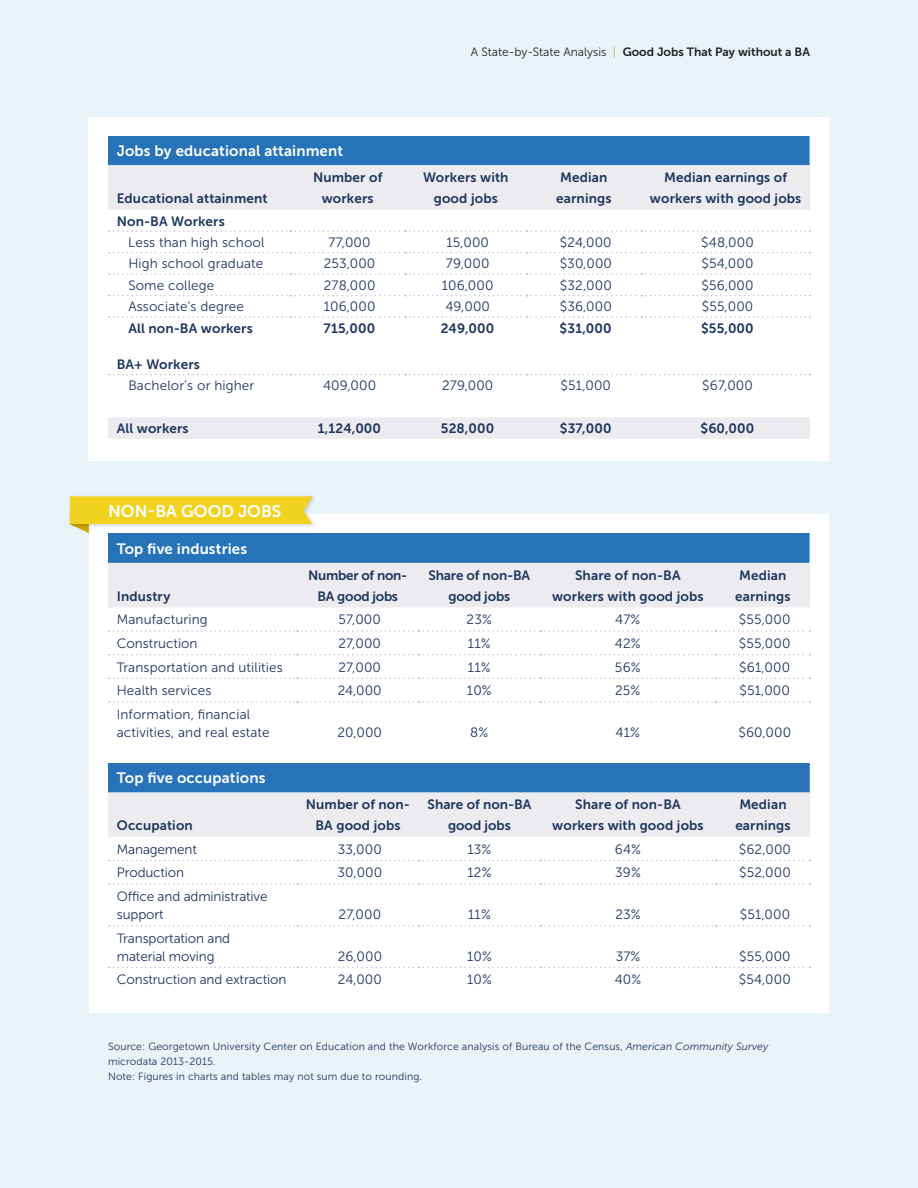
<style>
.page{position:relative;width:918px;height:1188px;background:#eaf3f8}
.page>*{position:absolute;margin:0;border:0;box-sizing:border-box;transform-origin:0 0}
.t1{font:16.8px "Museo Sans 700";color:#fff}
.t2{font:15px "Museo Sans 700";letter-spacing:.01em;color:#fff}
.t3{font:13.5px/18px "Museo Sans 300";letter-spacing:.01em;color:#1e355e}
.t4{font:13.5px/21px "Museo Sans 700";letter-spacing:.01em;color:#1e355e;text-align:center}
.t5{font:13.5px/18px "Museo Sans 300";letter-spacing:-.01em;color:#1e355e}
.t6{font:13.5px/21px "Museo Sans 700";letter-spacing:-.02em;color:#1e355e;text-align:center}
.t7{font:13.5px/21px "Museo Sans 700";letter-spacing:-.01em;color:#1e355e;text-align:center}
.t8{font:12px "Museo Sans 700";color:#222223}
.t9{font:10.5px/15px "Museo Sans 300";letter-spacing:.01em;color:#1e355e}
.s1{font-family:"Museo Sans 300"}
.s2{font-family:"Museo Sans 300";color:#a8bd4e}
.s3{font-style:italic}
</style>
<div class="page">
<div style="left:89px;top:117px;width:740px;height:343px;background:#fff"></div>
<div style="left:108px;top:136px;width:702px;height:29px;background:#2773ba"></div>
<svg style="left:108px;top:165px;width:702px;height:274px"></svg>
<svg style="left:109px;top:252px;width:701px;height:1px"></svg>
<svg style="left:109px;top:273px;width:701px;height:2px"></svg>
<svg style="left:109px;top:295px;width:701px;height:1px"></svg>
<svg style="left:109px;top:316px;width:701px;height:2px"></svg>
<svg style="left:109px;top:230px;width:701px;height:2px"></svg>
<svg style="left:109px;top:374px;width:701px;height:1px"></svg>
<div style="left:89px;top:515px;width:740px;height:273px;background:#fff"></div>
<svg style="left:109px;top:630px;width:701px;height:2px"></svg>
<svg style="left:109px;top:654px;width:701px;height:1px"></svg>
<svg style="left:109px;top:678px;width:701px;height:1px"></svg>
<svg style="left:109px;top:701px;width:701px;height:2px"></svg>
<div style="left:68px;top:494px;width:249px;height:35px;background:#000;opacity:.15"></div>
<svg style="left:70px;top:496px;width:741px;height:111px"></svg>
<div style="left:89px;top:744px;width:740px;height:268px;background:#fff"></div>
<svg style="left:108px;top:763px;width:702px;height:74px;background:#9ebcda"></svg>
<svg style="left:109px;top:860px;width:702px;height:1px"></svg>
<svg style="left:109px;top:883px;width:702px;height:2px"></svg>
<svg style="left:109px;top:925px;width:702px;height:2px"></svg>
<svg style="left:109px;top:967px;width:702px;height:1px"></svg>
<p class="t8" style="left:471px;top:45px;width:341px"><span class="s1">A State-by-State Analysis</span> <span class="s2">|</span> Good Jobs That Pay without a BA</p>
<p class="t2" style="left:117px;top:143px;width:228px">Jobs by educational attainment</p>
<p class="t4" style="left:117px;top:188px;width:152px">Educational attainment</p>
<p class="t4" style="left:313px;top:167px;width:71px">Number of workers</p>
<p class="t4" style="left:423px;top:167px;width:87px">Workers with good jobs</p>
<p class="t4" style="left:556px;top:167px;width:57px;text-align:left">Median earnings</p>
<p class="t4" style="left:650px;top:167px;width:153px">Median earnings of workers with good jobs</p>
<p class="t4" style="left:117px;top:210px;width:110px">Non-BA Workers</p>
<p class="t3" style="left:128px;top:233px;width:138px">Less than high school</p>
<p class="t3" style="left:329px;top:233px;width:44px">77,000</p>
<p class="t3" style="left:446px;top:233px;width:44px">15,000</p>
<p class="t3" style="left:560px;top:233px;width:53px">$24,000</p>
<p class="t3" style="left:701px;top:233px;width:54px">$48,000</p>
<p class="t3" style="left:128px;top:255px;width:137px">High school graduate</p>
<p class="t3" style="left:324px;top:255px;width:53px">253,000</p>
<p class="t3" style="left:446px;top:255px;width:45px">79,000</p>
<p class="t3" style="left:560px;top:255px;width:54px">$30,000</p>
<p class="t3" style="left:702px;top:255px;width:53px">$54,000</p>
<p class="t3" style="left:128px;top:276px;width:87px">Some college</p>
<p class="t3" style="left:324px;top:276px;width:53px">278,000</p>
<p class="t3" style="left:442px;top:276px;width:53px">106,000</p>
<p class="t3" style="left:560px;top:276px;width:53px">$32,000</p>
<p class="t3" style="left:702px;top:276px;width:54px">$56,000</p>
<p class="t3" style="left:128px;top:298px;width:117px">Associate's degree</p>
<p class="t3" style="left:324px;top:298px;width:53px">106,000</p>
<p class="t3" style="left:445px;top:298px;width:46px">49,000</p>
<p class="t3" style="left:560px;top:298px;width:54px">$36,000</p>
<p class="t3" style="left:702px;top:298px;width:53px">$55,000</p>
<p class="t4" style="left:128px;top:318px;width:126px">All non-BA workers</p>
<p class="t4" style="left:324px;top:318px;width:53px">715,000</p>
<p class="t4" style="left:441px;top:318px;width:55px">249,000</p>
<p class="t4" style="left:560px;top:318px;width:54px">$31,000</p>
<p class="t4" style="left:701px;top:318px;width:54px">$55,000</p>
<p class="t4" style="left:117px;top:354px;width:85px">BA+ Workers</p>
<p class="t3" style="left:128px;top:377px;width:127px">Bachelor’s or higher</p>
<p class="t3" style="left:323px;top:377px;width:55px">409,000</p>
<p class="t3" style="left:442px;top:377px;width:53px">279,000</p>
<p class="t3" style="left:561px;top:377px;width:52px">$51,000</p>
<p class="t3" style="left:702px;top:377px;width:52px">$67,000</p>
<p class="t4" style="left:117px;top:418px;width:73px">All workers</p>
<p class="t4" style="left:318px;top:418px;width:65px">1,124,000</p>
<p class="t4" style="left:441px;top:418px;width:55px">528,000</p>
<p class="t4" style="left:560px;top:418px;width:53px">$37,000</p>
<p class="t4" style="left:701px;top:418px;width:55px">$60,000</p>
<p class="t1" style="left:108px;top:501px;width:175px">NON-BA GOOD JOBS</p>
<p class="t2" style="left:117px;top:540px;width:132px">Top five industries</p>
<p class="t4" style="left:117px;top:586px;width:55px">Industry</p>
<p class="t6" style="left:308px;top:565px;width:101px">Number of non-<br>BA good jobs</p>
<p class="t7" style="left:428px;top:565px;width:103px">Share of non-BA good jobs</p>
<p class="t4" style="left:552px;top:565px;width:153px">Share of non-BA workers with good jobs</p>
<p class="t4" style="left:735px;top:565px;width:57px;text-align:left">Median earnings</p>
<p class="t3" style="left:117px;top:611px;width:93px">Manufacturing</p>
<p class="t3" style="left:338px;top:611px;width:44px">57,000</p>
<p class="t3" style="left:467px;top:611px;width:27px">23%</p>
<p class="t3" style="left:615px;top:611px;width:27px">47%</p>
<p class="t3" style="left:739px;top:611px;width:53px">$55,000</p>
<p class="t3" style="left:117px;top:634px;width:82px">Construction</p>
<p class="t3" style="left:338px;top:634px;width:44px">27,000</p>
<p class="t3" style="left:468px;top:634px;width:24px">11%</p>
<p class="t3" style="left:615px;top:634px;width:27px">42%</p>
<p class="t3" style="left:739px;top:634px;width:53px">$55,000</p>
<p class="t3" style="left:117px;top:658px;width:168px">Transportation and utilities</p>
<p class="t3" style="left:338px;top:658px;width:44px">27,000</p>
<p class="t3" style="left:468px;top:658px;width:24px">11%</p>
<p class="t3" style="left:615px;top:658px;width:27px">56%</p>
<p class="t3" style="left:739px;top:658px;width:52px">$61,000</p>
<p class="t3" style="left:117px;top:682px;width:96px">Health services</p>
<p class="t3" style="left:338px;top:682px;width:46px">24,000</p>
<p class="t3" style="left:467px;top:682px;width:26px">10%</p>
<p class="t3" style="left:615px;top:682px;width:27px">25%</p>
<p class="t3" style="left:739px;top:682px;width:52px">$51,000</p>
<p class="t3" style="left:117px;top:705px;width:155px">Information, financial activities, and real estate</p>
<p class="t3" style="left:337px;top:723px;width:46px">20,000</p>
<p class="t3" style="left:470px;top:723px;width:20px">8%</p>
<p class="t3" style="left:616px;top:723px;width:26px">41%</p>
<p class="t3" style="left:738px;top:723px;width:54px">$60,000</p>
<p class="t2" style="left:117px;top:770px;width:150px">Top five occupations</p>
<p class="t4" style="left:117px;top:815px;width:77px">Occupation</p>
<p class="t4" style="left:306px;top:794px;width:106px">Number of non-<br>BA good jobs</p>
<p class="t4" style="left:428px;top:794px;width:105px">Share of non-BA good jobs</p>
<p class="t4" style="left:552px;top:794px;width:153px">Share of non-BA workers with good jobs</p>
<p class="t4" style="left:735px;top:794px;width:57px;text-align:left">Median earnings</p>
<p class="t5" style="left:117px;top:840px;width:82px">Management</p>
<p class="t3" style="left:338px;top:840px;width:45px">33,000</p>
<p class="t3" style="left:468px;top:840px;width:26px">13%</p>
<p class="t3" style="left:615px;top:840px;width:28px">64%</p>
<p class="t3" style="left:739px;top:840px;width:54px">$62,000</p>
<p class="t5" style="left:117px;top:864px;width:69px">Production</p>
<p class="t3" style="left:338px;top:864px;width:46px">30,000</p>
<p class="t3" style="left:468px;top:864px;width:26px">12%</p>
<p class="t3" style="left:615px;top:864px;width:27px">39%</p>
<p class="t3" style="left:739px;top:864px;width:53px">$52,000</p>
<p class="t5" style="left:117px;top:887px;width:152px">Office and administrative support</p>
<p class="t3" style="left:339px;top:905px;width:44px">27,000</p>
<p class="t3" style="left:468px;top:905px;width:24px">11%</p>
<p class="t3" style="left:615px;top:905px;width:27px">23%</p>
<p class="t3" style="left:740px;top:905px;width:52px">$51,000</p>
<p class="t5" style="left:117px;top:929px;width:115px">Transportation and material moving</p>
<p class="t3" style="left:338px;top:947px;width:46px">26,000</p>
<p class="t3" style="left:467px;top:947px;width:26px">10%</p>
<p class="t3" style="left:616px;top:947px;width:26px">37%</p>
<p class="t3" style="left:739px;top:947px;width:53px">$55,000</p>
<p class="t5" style="left:117px;top:971px;width:171px">Construction and extraction</p>
<p class="t3" style="left:338px;top:971px;width:46px">24,000</p>
<p class="t3" style="left:467px;top:971px;width:26px">10%</p>
<p class="t3" style="left:615px;top:971px;width:28px">40%</p>
<p class="t3" style="left:739px;top:971px;width:53px">$54,000</p>
<p class="t9" style="left:108px;top:1039px;width:662px">Source: Georgetown University Center on Education and the Workforce analysis of Bureau of the Census, <span class="s3">American Community Survey </span>microdata 2013-2015.<br>Note: Figures in charts and tables may not sum due to rounding.</p>
</div>
